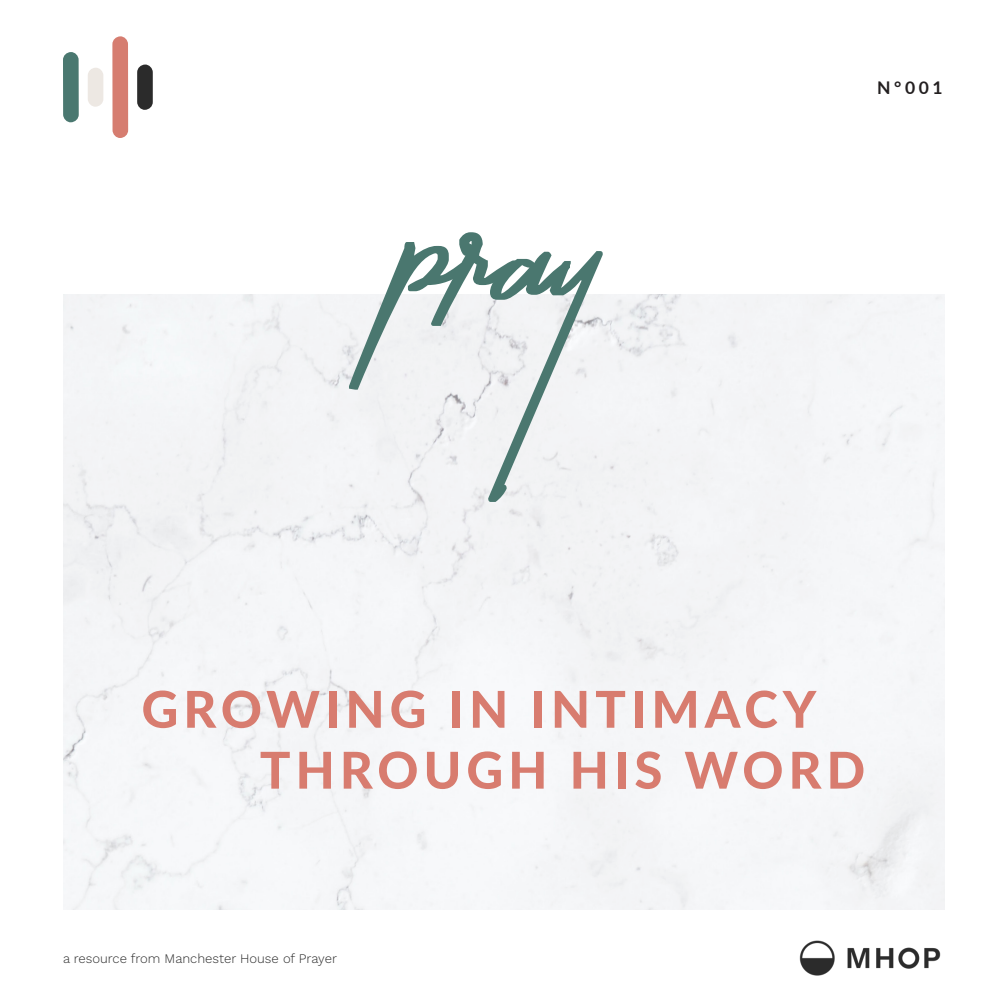
<style>
.page{position:relative;width:1008px;height:1008px;background:#fff}
.page>*{position:absolute;margin:0;border:0;box-sizing:border-box;transform-origin:0 0}
.H1__Center{font:350px "Takenby Vultures Alternates De";color:#4a776f}
.H1__Center-2{font:800 50.75px "Lato";letter-spacing:.1em;color:#d87c6f}
.Header__Right{font:700 17.5px "Lato";color:#231f20}
.Caption__Center{font:300 13.12px "Work Sans";color:#2b2b2b}
</style>
<div class="page">
<div style="left:63px;top:294px;width:882px;height:615px;background:#f4f5f7"></div>
<svg style="left:63px;top:52px;width:16px;height:71px"></svg>
<div style="left:88px;top:68px;width:15px;height:39px;background:#ede8e3;border-radius:8px"></div>
<svg style="left:112px;top:36px;width:16px;height:102px;background:#d88579"></svg>
<div style="left:137px;top:64px;width:16px;height:46px;background:#2b2b2b;border-radius:8px"></div>
<img style="left:799px;top:940px;width:141px;height:35px">
<p class="H1__Center" style="left:401px;top:15px;width:208px">PRaY</p>
<p class="Header__Right" style="left:877px;top:75px;width:67px">N°001</p>
<p class="H1__Center-2" style="left:142px;top:672px;width:676px">GROWING IN INTIMACY</p>
<p class="H1__Center-2" style="left:260px;top:732px;width:607px">THROUGH HIS WORD</p>
<p class="Caption__Center" style="left:63px;top:949px;width:275px">a resource from Manchester House of Prayer</p>
</div>
